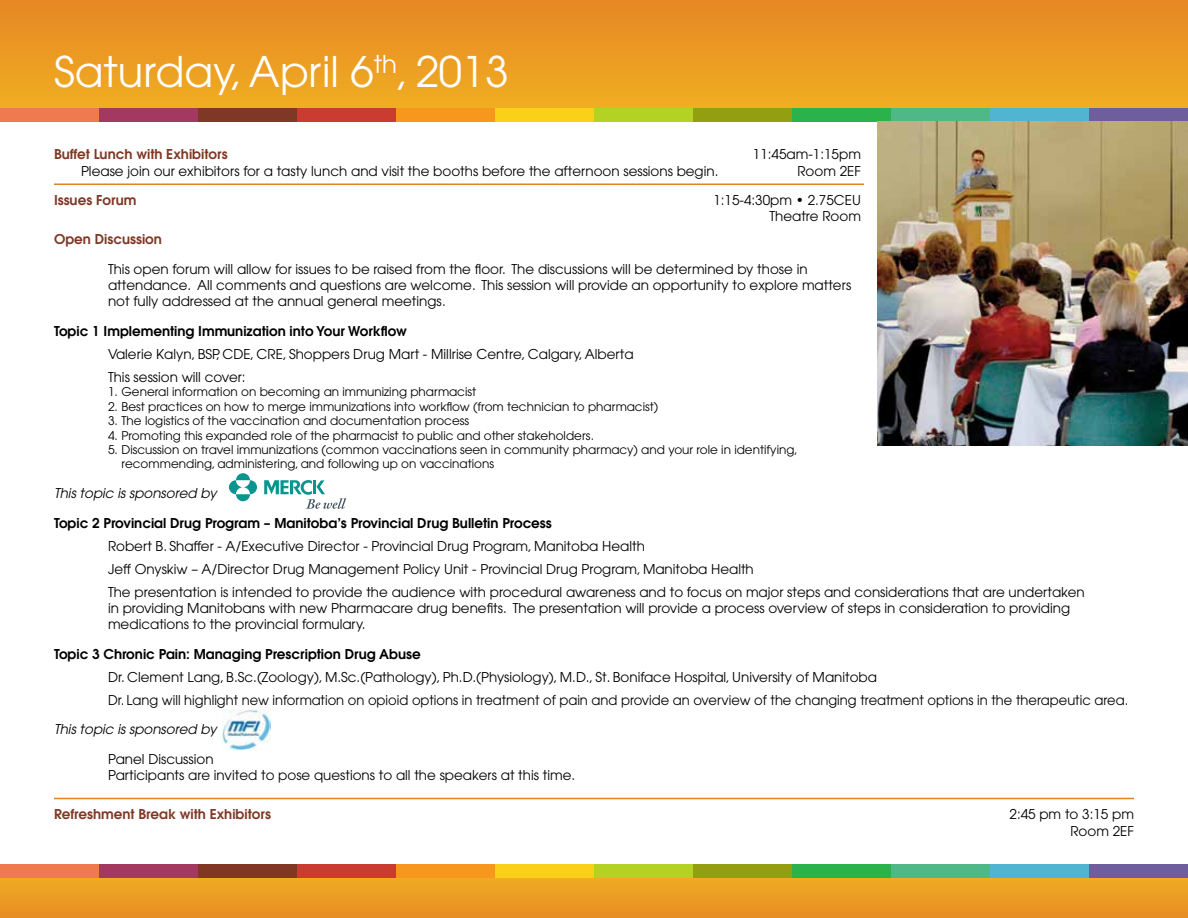
<style>
.page{position:relative;width:1188px;height:918px;background:#fff}
.page>*{position:absolute;margin:0;border:0;box-sizing:border-box;transform-origin:0 0}
.t1{font:42px "Avant Garde";color:#fff}
.t2{font:13.5px/16.2px "Avant Garde";color:#000}
.t3{font:600 13.5px "Avant Garde";color:#000}
.t4{font:600 13.5px "Avant Garde";color:#803825}
.t5{font:italic 13.5px "Avant Garde";color:#000}
.t6{font:12px/14.4px "Avant Garde";color:#000}
</style>
<div class="page">
<div style="left:0;top:0;width:1188px;height:115px;background:linear-gradient(to bottom,#e68725,#f1b021)"></div>
<svg style="left:0;top:878px;width:1188px;height:40px;background:#eb9b23"></svg>
<div style="left:0;top:108px;width:99px;height:14px;background:#ef7a4f"></div>
<div style="left:99px;top:108px;width:99px;height:14px;background:#a33961"></div>
<div style="left:198px;top:108px;width:99px;height:14px;background:#7f3826"></div>
<div style="left:297px;top:108px;width:99px;height:14px;background:#ca3c30"></div>
<div style="left:396px;top:108px;width:99px;height:14px;background:#f7971e"></div>
<div style="left:495px;top:108px;width:99px;height:14px;background:#fad019"></div>
<div style="left:594px;top:108px;width:99px;height:14px;background:#b4d224"></div>
<div style="left:693px;top:108px;width:99px;height:14px;background:#939e11"></div>
<div style="left:792px;top:108px;width:99px;height:14px;background:#2bb24b"></div>
<div style="left:891px;top:108px;width:99px;height:14px;background:#50b788"></div>
<div style="left:990px;top:108px;width:99px;height:14px;background:#51b4d1"></div>
<div style="left:1089px;top:108px;width:99px;height:14px;background:#6e5e9d"></div>
<div style="left:0;top:864px;width:99px;height:14px;background:#ef7a4f"></div>
<div style="left:99px;top:864px;width:99px;height:14px;background:#a33961"></div>
<div style="left:198px;top:864px;width:99px;height:14px;background:#803825"></div>
<div style="left:297px;top:864px;width:99px;height:14px;background:#ca3c30"></div>
<div style="left:396px;top:864px;width:99px;height:14px;background:#f7971e"></div>
<div style="left:495px;top:864px;width:99px;height:14px;background:#fad019"></div>
<div style="left:594px;top:864px;width:99px;height:14px;background:#b4d224"></div>
<div style="left:693px;top:864px;width:99px;height:14px;background:#939e11"></div>
<div style="left:792px;top:864px;width:99px;height:14px;background:#2bb24b"></div>
<div style="left:891px;top:864px;width:99px;height:14px;background:#50b788"></div>
<div style="left:990px;top:864px;width:99px;height:14px;background:#51b4d1"></div>
<div style="left:1089px;top:864px;width:99px;height:14px;background:#6e5e9d"></div>
<hr style="left:54px;top:183px;width:810px;height:2px;background:#e58225">
<hr style="left:54px;top:798px;width:1080px;height:1px;background:#e58225">
<img style="left:878px;top:122px;width:310px;height:324px">
<svg style="left:236px;top:473px;width:14px;height:7px"></svg>
<svg style="left:229px;top:480px;width:14px;height:14px"></svg>
<svg style="left:236px;top:494px;width:14px;height:7px"></svg>
<svg style="left:243px;top:480px;width:14px;height:14px"></svg>
<svg style="left:264px;top:480px;width:82px;height:29px"></svg>
<img style="left:222px;top:710px;width:48px;height:41px">
<h1 class="t1" style="left:54px;top:47px;width:456px">Saturday, April 6<sup>th</sup>, 2013</h1>
<p class="t4" style="left:54px;top:146px;width:175px">Buffet Lunch with Exhibitors</p>
<p class="t2" style="left:753px;top:146px;width:110px">11:45am-1:15pm</p>
<p class="t2" style="left:81px;top:162px;width:639px">Please join our exhibitors for a tasty lunch and visit the booths before the afternoon sessions begin.</p>
<p class="t2" style="left:797px;top:162px;width:65px">Room 2EF</p>
<p class="t4" style="left:54px;top:191px;width:84px">Issues Forum</p>
<p class="t2" style="left:713px;top:192px;width:149px;text-align:right">1:15-4:30pm • 2.75CEU<br>Theatre Room</p>
<p class="t4" style="left:54px;top:231px;width:109px">Open Discussion</p>
<p class="t2" style="left:108px;top:261px;width:745px">This open forum will allow for issues to be raised from the floor. The discussions will be determined by those in attendance. All comments and questions are welcome. This session will provide an opportunity to explore matters not fully addressed at the annual general meetings.</p>
<p class="t3" style="left:54px;top:322px;width:354px">Topic 1 Implementing Immunization into Your Workflow</p>
<p class="t2" style="left:108px;top:343px;width:527px;line-height:23px">Valerie Kalyn, BSP, CDE, CRE, Shoppers Drug Mart - Millrise Centre, Calgary, Alberta<br>This session will cover:</p>
<p class="t6" style="left:108px;top:385px;width:370px">1. General information on becoming an immunizing pharmacist</p>
<p class="t6" style="left:108px;top:399px;width:552px">2. Best practices on how to merge immunizations into workflow (from technician to pharmacist)</p>
<p class="t6" style="left:108px;top:414px;width:363px">3. The logistics of the vaccination and documentation process</p>
<p class="t6" style="left:108px;top:428px;width:488px">4. Promoting this expanded role of the pharmacist to public and other stakeholders.</p>
<p class="t6" style="left:122px;top:442px;width:678px;text-indent:-14px">5. Discussion on travel immunizations (common vaccinations seen in community pharmacy) and your role in identifying, recommending, administering, and following up on vaccinations</p>
<p class="t5" style="left:54px;top:485px;width:164px">This topic is sponsored by</p>
<p class="t3" style="left:54px;top:514px;width:499px">Topic 2 Provincial Drug Program – Manitoba’s Provincial Drug Bulletin Process</p>
<p class="t2" style="left:108px;top:534px;width:978px;line-height:23px">Robert B. Shaffer - A/Executive Director - Provincial Drug Program, Manitoba Health<br>Jeff Onyskiw – A/Director Drug Management Policy Unit - Provincial Drug Program, Manitoba Health<br>The presentation is intended to provide the audience with procedural awareness and to focus on major steps and considerations that are undertaken</p>
<p class="t2" style="left:108px;top:600px;width:964px">in providing Manitobans with new Pharmacare drug benefits. The presentation will provide a process overview of steps in consideration to providing medications to the provincial formulary.</p>
<p class="t3" style="left:54px;top:645px;width:368px">Topic 3 Chronic Pain: Managing Prescription Drug Abuse</p>
<p class="t2" style="left:108px;top:665px;width:1022px;line-height:23px">Dr. Clement Lang, B.Sc.(Zoology), M.Sc.(Pathology), Ph.D.(Physiology), M.D., St. Boniface Hospital, University of Manitoba<br>Dr. Lang will highlight new information on opioid options in treatment of pain and provide an overview of the changing treatment options in the therapeutic area.</p>
<p class="t5" style="left:54px;top:722px;width:164px">This topic is sponsored by</p>
<p class="t2" style="left:108px;top:751px;width:469px">Panel Discussion<br>Participants are invited to pose questions to all the speakers at this time.</p>
<p class="t4" style="left:54px;top:806px;width:218px">Refreshment Break with Exhibitors</p>
<p class="t2" style="left:1010px;top:806px;width:126px;text-align:right">2:45 pm to 3:15 pm<br>Room 2EF</p>
</div>
